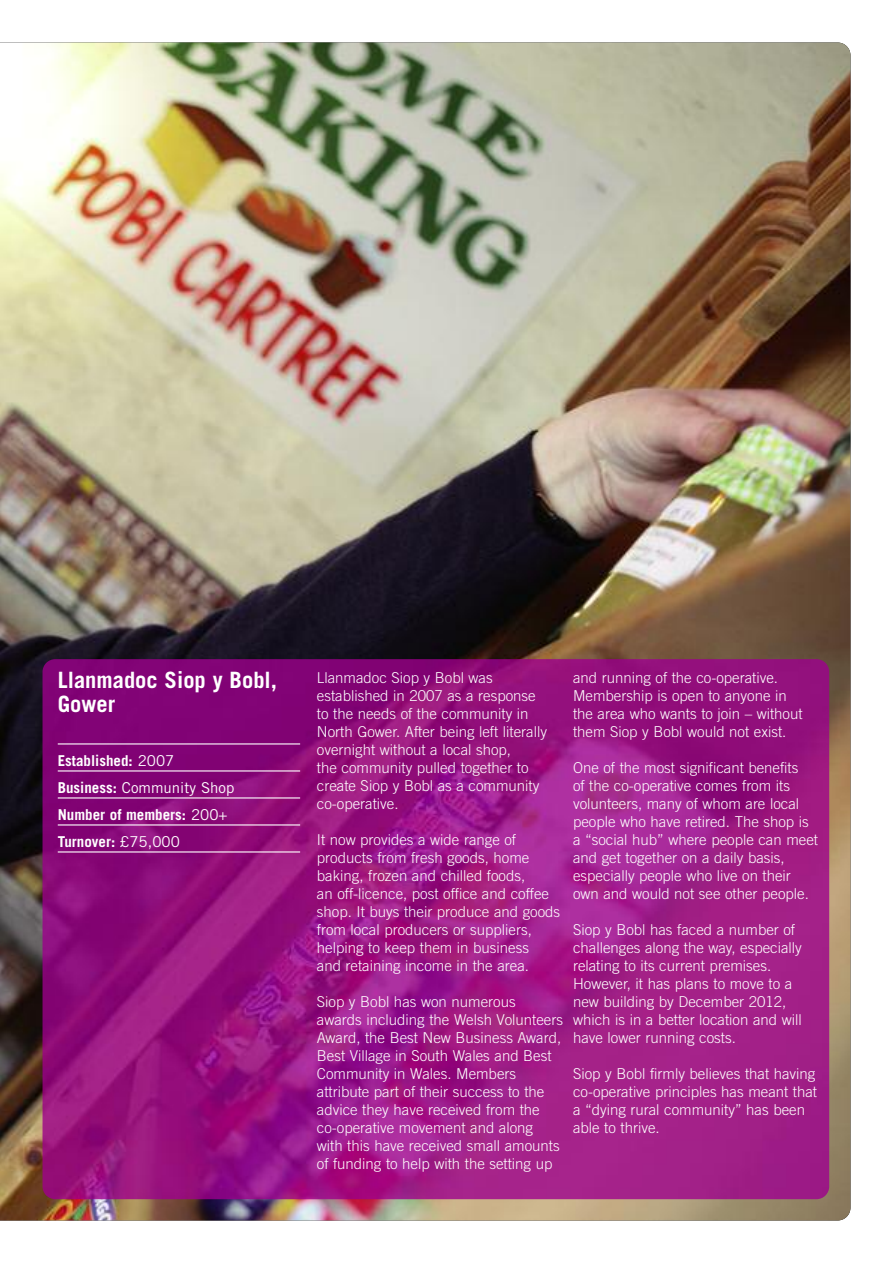
<style>
.page{position:relative;width:893px;height:1263px;background:#fff}
.page>*{position:absolute;margin:0;border:0;box-sizing:border-box;transform-origin:0 0}
.t1{font:700 22.5px/24px "Trade Gothic";color:#fff}
.t2{font:300 15px/18px "Trade Gothic";color:#fff}
.t3{font:700 15px/27px "Trade Gothic";color:#fff}
.s1{font-weight:400}
</style>
<div class="page">
<img style="left:0;top:43px;width:850px;height:1177px">
<img style="left:43px;top:659px;width:786px;height:540px">
<hr style="left:58px;top:743px;width:242px;height:1px;background:#fff">
<hr style="left:58px;top:770px;width:242px;height:1px;background:#fff">
<hr style="left:58px;top:797px;width:242px;height:1px;background:#fff">
<hr style="left:58px;top:824px;width:242px;height:1px;background:#fff">
<hr style="left:58px;top:851px;width:242px;height:1px;background:#fff">
<h1 class="t1" style="left:58px;top:670px;width:221px">Llanmadoc Siop y Bobl,<br>Gower</h1>
<p class="t3" style="left:58px;top:749px;width:178px">Established: <span class="s1">2007<br></span>Business: <span class="s1">Community Shop<br></span>Number of members: <span class="s1">200+<br></span>Turnover: <span class="s1">£75,000</span></p>
<p class="t2" style="left:317px;top:670px;width:232px">Llanmadoc Siop y Bobl was established in 2007 as a response to the needs of the community in<br>North Gower. After being left literally overnight without a local shop,<br>the community pulled together to create Siop y Bobl as a community co-operative.</p>
<p class="t2" style="left:317px;top:832px;width:245px">It now provides a wide range of products from fresh goods, home baking, frozen and chilled foods,<br>an off-licence, post office and coffee shop. It buys their produce and goods from local producers or suppliers, helping to keep them in business<br>and retaining income in the area.</p>
<p class="t2" style="left:317px;top:994px;width:248px">Siop y Bobl has won numerous awards including the Welsh Volunteers Award, the Best New Business Award, Best Village in South Wales and Best Community in Wales. Members attribute part of their success to the advice they have received from the co-operative movement and along<br>with this have received small amounts of funding to help with the setting up</p>
<p class="t2" style="left:573px;top:670px;width:231px">and running of the co-operative.<br>Membership is open to anyone in the area who wants to join – without them Siop y Bobl would not exist.</p>
<p class="t2" style="left:573px;top:760px;width:246px">One of the most significant benefits<br>of the co-operative comes from its volunteers, many of whom are local people who have retired. The shop is a “social hub” where people can meet and get together on a daily basis, especially people who live on their own and would not see other people.</p>
<p class="t2" style="left:573px;top:922px;width:230px">Siop y Bobl has faced a number of challenges along the way, especially relating to its current premises.<br>However, it has plans to move to a new building by December 2012, which is in a better location and will have lower running costs.</p>
<p class="t2" style="left:573px;top:1066px;width:246px">Siop y Bobl firmly believes that having co-operative principles has meant that a “dying rural community” has been able to thrive.</p>
</div>
